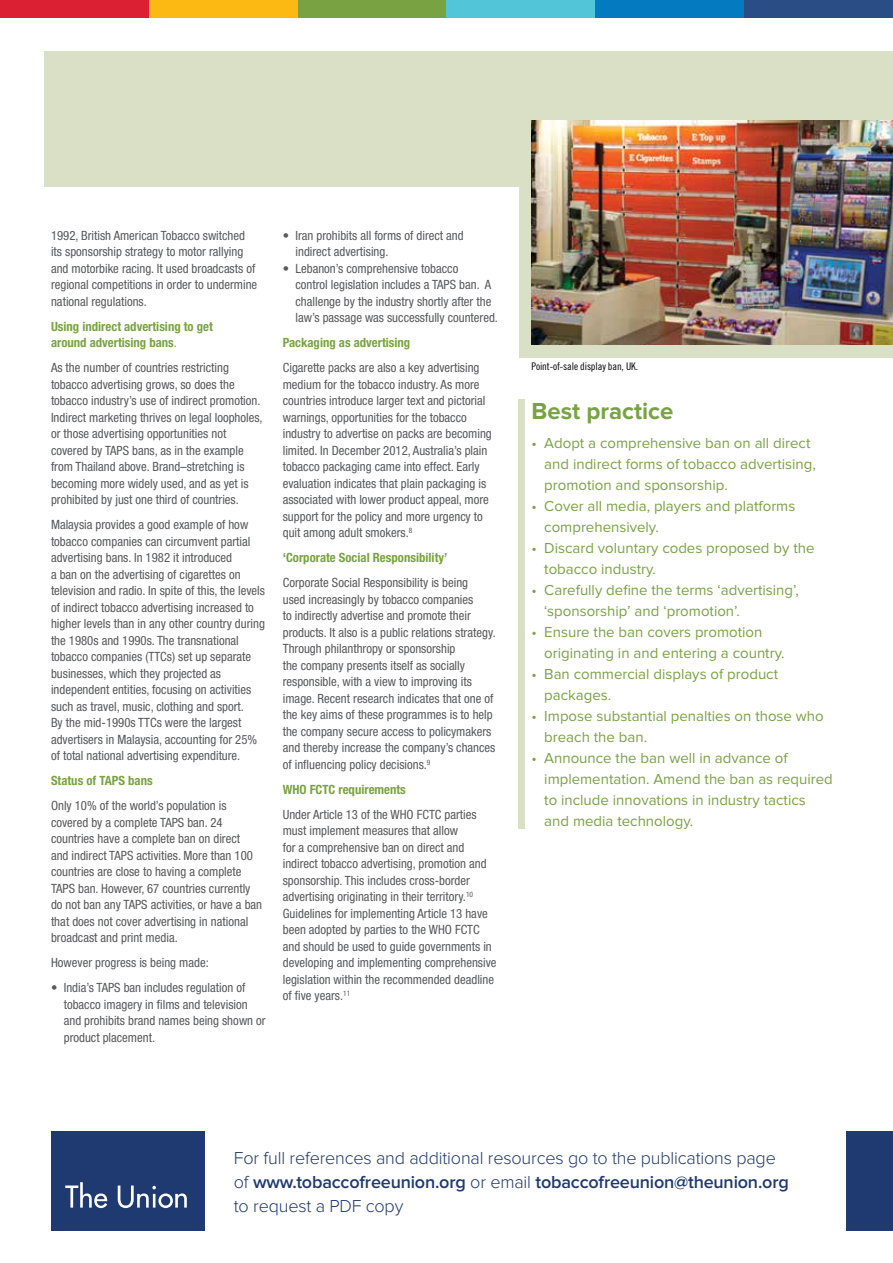
<style>
.page{position:relative;width:893px;height:1263px;background:#fff}
.page>*{position:absolute;margin:0;border:0;box-sizing:border-box;transform-origin:0 0}
.t1{font:700 24px "Proxima Nova";color:#79a342}
.t2{font:300 18px/24px "Proxima Nova";letter-spacing:-.01em;color:#1f3a71}
.t3{font:15px/21px "Proxima Nova";color:#79a342}
.t4{font:condensed 12.75px/16.5px "Helvetica Neue";color:#58595b}
.t5{font:700 condensed 12.75px/16.5px "Helvetica Neue";color:#79a342}
.t6{font:10.5px "Trade Gothic Cond Eighteen";letter-spacing:-.01em;color:#000}
.s1{font-weight:400}
.s2{font-weight:600}
</style>
<div class="page">
<div style="left:45px;top:51px;width:848px;height:306px;background:#d9e0c5"></div>
<div style="left:0;top:187px;width:519px;height:230px;background:#fff"></div>
<img style="left:531px;top:121px;width:362px;height:223px">
<div style="left:51px;top:1131px;width:153px;height:99px;background:#1f3a71"></div>
<svg style="left:65px;top:1182px;width:42px;height:26px"></svg>
<svg style="left:118px;top:1185px;width:69px;height:23px"></svg>
<div style="left:846px;top:1131px;width:47px;height:99px;background:#1f3a71"></div>
<div style="left:519px;top:400px;width:6px;height:429px;background:#d9e0c5"></div>
<div style="left:0;top:0;width:149px;height:17px;background:#da2032"></div>
<div style="left:149px;top:0;width:149px;height:17px;background:#fdb913"></div>
<div style="left:298px;top:0;width:148px;height:17px;background:#79a342"></div>
<div style="left:446px;top:0;width:149px;height:17px;background:#52c6d8"></div>
<div style="left:595px;top:0;width:149px;height:17px;background:#047bc1"></div>
<div style="left:744px;top:0;width:149px;height:17px;background:#2b4d85"></div>
<p class="t4" style="left:51px;top:227px;width:208px">1992, British American Tobacco switched its sponsorship strategy to motor rallying and motorbike racing. It used broadcasts of regional competitions in order to undermine national regulations.</p>
<p class="t5" style="left:51px;top:318px;width:163px">Using indirect advertising to get around advertising bans<span class="s1">.</span></p>
<p class="t4" style="left:51px;top:359px;width:213px">As the number of countries restricting tobacco advertising grows, so does the tobacco industry’s use of indirect promotion.<br>Indirect marketing thrives on legal loopholes, or those advertising opportunities not covered by TAPS bans, as in the example from Thailand above. Brand–stretching is becoming more widely used, and as yet is prohibited by just one third of countries.</p>
<p class="t4" style="left:51px;top:516px;width:215px">Malaysia provides a good example of how tobacco companies can circumvent partial advertising bans. In 1982 it introduced<br>a ban on the advertising of cigarettes on television and radio. In spite of this, the levels of indirect tobacco advertising increased to higher levels than in any other country during the 1980s and 1990s. The transnational tobacco companies (TTCs) set up separate businesses, which they projected as independent entities, focusing on activities such as travel, music, clothing and sport.<br>By the mid-1990s TTCs were the largest advertisers in Malaysia, accounting for 25% of total national advertising expenditure.</p>
<p class="t5" style="left:51px;top:772px;width:103px">Status of TAPS bans</p>
<p class="t4" style="left:51px;top:797px;width:213px">Only 10% of the world’s population is covered by a complete TAPS ban. 24 countries have a complete ban on direct<br>and indirect TAPS activities. More than 100 countries are close to having a complete TAPS ban. However, 67 countries currently do not ban any TAPS activities, or have a ban that does not cover advertising in national broadcast and print media.</p>
<p class="t4" style="left:51px;top:954px;width:159px">However progress is being made:</p>
<p class="t4" style="left:64px;top:979px;width:203px;text-indent:-13px">• India’s TAPS ban includes regulation of tobacco imagery in films and television and prohibits brand names being shown or product placement.</p>
<p class="t4" style="left:296px;top:227px;width:170px;text-indent:-13px">• Iran prohibits all forms of direct and indirect advertising.</p>
<p class="t4" style="left:296px;top:260px;width:204px;text-indent:-13px">• Lebanon’s comprehensive tobacco<br>control legislation includes a TAPS ban. A challenge by the industry shortly after the law’s passage was successfully countered.</p>
<p class="t5" style="left:283px;top:334px;width:129px">Packaging as advertising</p>
<p class="t4" style="left:283px;top:359px;width:211px">Cigarette packs are also a key advertising medium for the tobacco industry. As more countries introduce larger text and pictorial warnings, opportunities for the tobacco industry to advertise on packs are becoming limited. In December 2012, Australia’s plain tobacco packaging came into effect. Early evaluation indicates that plain packaging is associated with lower product appeal, more support for the policy and more urgency to quit among adult smokers.<sup>8</sup></p>
<p class="t5" style="left:283px;top:549px;width:166px">‘Corporate Social Responsibility’</p>
<p class="t4" style="left:283px;top:574px;width:214px">Corporate Social Responsibility is being<br>used increasingly by tobacco companies<br>to indirectly advertise and promote their products. It also is a public relations strategy.<br>Through philanthropy or sponsorship<br>the company presents itself as socially responsible, with a view to improving its image. Recent research indicates that one of the key aims of these programmes is to help the company secure access to policymakers and thereby increase the company’s chances of influencing policy decisions.<sup>9</sup></p>
<p class="t5" style="left:283px;top:781px;width:125px">WHO FCTC requirements</p>
<p class="t4" style="left:283px;top:806px;width:215px">Under Article 13 of the WHO FCTC parties must implement measures that allow<br>for a comprehensive ban on direct and indirect tobacco advertising, promotion and sponsorship. This includes cross-border advertising originating in their territory.<sup>10<br></sup>Guidelines for implementing Article 13 have been adopted by parties to the WHO FCTC and should be used to guide governments in developing and implementing comprehensive legislation within the recommended deadline of five years.<sup>11</sup></p>
<p class="t6" style="left:531px;top:360px;width:108px">Point-of-sale display ban, UK.</p>
<h1 class="t1" style="left:531px;top:397px;width:143px">Best practice</h1>
<p class="t3" style="left:544px;top:433px;width:273px;text-indent:-13px">• Adopt a comprehensive ban on all direct and indirect forms of tobacco advertising, promotion and sponsorship.</p>
<p class="t3" style="left:544px;top:496px;width:253px;text-indent:-13px">• Cover all media, players and platforms comprehensively.</p>
<p class="t3" style="left:544px;top:538px;width:272px;text-indent:-13px">• Discard voluntary codes proposed by the tobacco industry.</p>
<p class="t3" style="left:544px;top:580px;width:256px;text-indent:-13px">• Carefully define the terms ‘advertising’, ‘sponsorship’ and ‘promotion’.</p>
<p class="t3" style="left:544px;top:622px;width:242px;text-indent:-13px">• Ensure the ban covers promotion originating in and entering a country.</p>
<p class="t3" style="left:544px;top:664px;width:235px;text-indent:-13px">• Ban commercial displays of product packages.</p>
<p class="t3" style="left:544px;top:706px;width:281px;text-indent:-13px">• Impose substantial penalties on those who breach the ban.</p>
<p class="t3" style="left:544px;top:748px;width:290px;text-indent:-13px">• Announce the ban well in advance of implementation. Amend the ban as required to include innovations in industry tactics and media technology.</p>
<h2 class="t2" style="left:234px;top:1146px;width:556px">For full references and additional resources go to the publications page of <span class="s2">www.tobaccofreeunion.org</span> or email <span class="s2">tobaccofreeunion@theunion.org </span>to request a PDF copy</h2>
</div>
